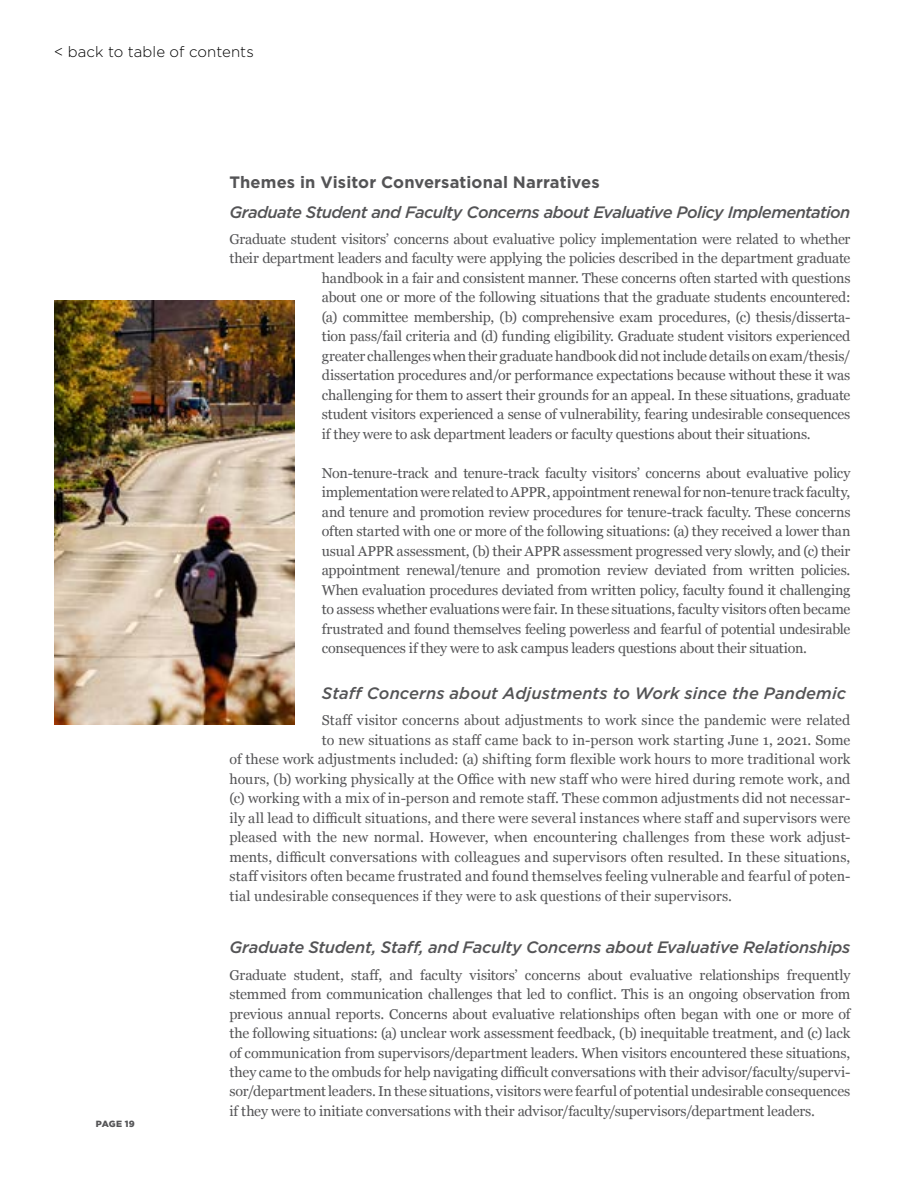
<style>
.page{position:relative;width:918px;height:1188px;background:#fff}
.page>*{position:absolute;margin:0;border:0;box-sizing:border-box;transform-origin:0 0}
.t1{font:italic 500 16.5px "Gotham";letter-spacing:-.04em;color:#545456}
.t2{font:italic 500 16.5px "Gotham";letter-spacing:-.02em;color:#545456}
.t3{font:italic 500 16.5px "Gotham";letter-spacing:.005em;color:#545456}
.t4{font:700 16.5px "Gotham";letter-spacing:.005em;color:#545456}
.t5{font:300 15px "Gotham";letter-spacing:.005em;color:#000}
.t6{font:14.25px/19.5px "Georgia";letter-spacing:-.005em;color:#545456;text-align:justify}
.t7{font:14.25px "Georgia";letter-spacing:-.025em;color:#545456}
.t8{font:900 9px "Gotham";letter-spacing:.015em;color:#545456}
</style>
<div class="page">
<img style="left:54px;top:301px;width:241px;height:424px">
<p class="t5" style="left:54px;top:43px;width:201px">&lt; back to table of contents</p>
<p class="t8" style="left:96px;top:1117px;width:40px">PAGE 19</p>
<p class="t4" style="left:230px;top:171px;width:372px">Themes in Visitor Conversational Narratives</p>
<p class="t1" style="left:230px;top:201px;width:622px">Graduate Student and Faculty Concerns about Evaluative Policy Implementation</p>
<p class="t6" style="left:230px;top:229px;width:622px">Graduate student visitors’ concerns about evaluative policy implementation were related to whether</p>
<p class="t6" style="left:230px;top:248px;width:622px">their department leaders and faculty were applying the policies described in the department graduate</p>
<p class="t6" style="left:322px;top:268px;width:530px">handbook in a fair and consistent manner. These concerns often started with questions</p>
<p class="t7" style="left:322px;top:287px;width:530px">about one or more of the following situations that the graduate students encountered:</p>
<p class="t6" style="left:322px;top:307px;width:530px">(a) committee membership, (b) comprehensive exam procedures, (c) thesis/disserta-</p>
<p class="t6" style="left:322px;top:326px;width:530px">tion pass/fail criteria and (d) funding eligibility. Graduate student visitors experienced</p>
<p class="t6" style="left:322px;top:345px;width:530px">greater challenges when their graduate handbook did not include details on exam/thesis/</p>
<p class="t6" style="left:322px;top:365px;width:530px">dissertation procedures and/or performance expectations because without these it was</p>
<p class="t6" style="left:322px;top:384px;width:530px">challenging for them to assert their grounds for an appeal. In these situations, graduate</p>
<p class="t6" style="left:322px;top:404px;width:530px">student visitors experienced a sense of vulnerability, fearing undesirable consequences</p>
<p class="t6" style="left:322px;top:423px;width:490px">if they were to ask department leaders or faculty questions about their situations.</p>
<p class="t6" style="left:322px;top:462px;width:530px">Non-tenure-track and tenure-track faculty visitors’ concerns about evaluative policy implementation were related to APPR, appointment renewal for non-tenure track faculty, and tenure and promotion review procedures for tenure-track faculty. These concerns often started with one or more of the following situations: (a) they received a lower than usual APPR assessment, (b) their APPR assessment progressed very slowly, and (c) their appointment renewal/tenure and promotion review deviated from written policies.<br>When evaluation procedures deviated from written policy, faculty found it challenging to assess whether evaluations were fair. In these situations, faculty visitors often became frustrated and found themselves feeling powerless and fearful of potential undesirable consequences if they were to ask campus leaders questions about their situation.</p>
<p class="t3" style="left:322px;top:682px;width:526px">Staff Concerns about Adjustments to Work since the Pandemic</p>
<p class="t6" style="left:322px;top:710px;width:530px">Staff visitor concerns about adjustments to work since the pandemic were related</p>
<p class="t6" style="left:322px;top:730px;width:530px">to new situations as staff came back to in-person work starting June 1, 2021. Some</p>
<p class="t6" style="left:230px;top:749px;width:622px">of these work adjustments included: (a) shifting form flexible work hours to more traditional work</p>
<p class="t6" style="left:230px;top:769px;width:623px">hours, (b) working physically at the Office with new staff who were hired during remote work, and</p>
<p class="t6" style="left:230px;top:788px;width:623px">(c) working with a mix of in-person and remote staff. These common adjustments did not necessar-</p>
<p class="t6" style="left:230px;top:807px;width:623px">ily all lead to difficult situations, and there were several instances where staff and supervisors were</p>
<p class="t6" style="left:230px;top:827px;width:623px">pleased with the new normal. However, when encountering challenges from these work adjust-</p>
<p class="t6" style="left:230px;top:846px;width:623px">ments, difficult conversations with colleagues and supervisors often resulted. In these situations,</p>
<p class="t6" style="left:230px;top:866px;width:623px">staff visitors often became frustrated and found themselves feeling vulnerable and fearful of poten-</p>
<p class="t6" style="left:230px;top:885px;width:504px">tial undesirable consequences if they were to ask questions of their supervisors.</p>
<p class="t2" style="left:230px;top:937px;width:623px">Graduate Student, Staff, and Faculty Concerns about Evaluative Relationships</p>
<p class="t6" style="left:230px;top:964px;width:623px">Graduate student, staff, and faculty visitors’ concerns about evaluative relationships frequently stemmed from communication challenges that led to conflict. This is an ongoing observation from previous annual reports. Concerns about evaluative relationships often began with one or more of the following situations: (a) unclear work assessment feedback, (b) inequitable treatment, and (c) lack of communication from supervisors/department leaders. When visitors encountered these situations, they came to the ombuds for help navigating difficult conversations with their advisor/faculty/supervi&shy;sor/department leaders. In these situations, visitors were fearful of potential undesirable consequences if they were to initiate conversations with their advisor/faculty/supervisors/department leaders.</p>
</div>
